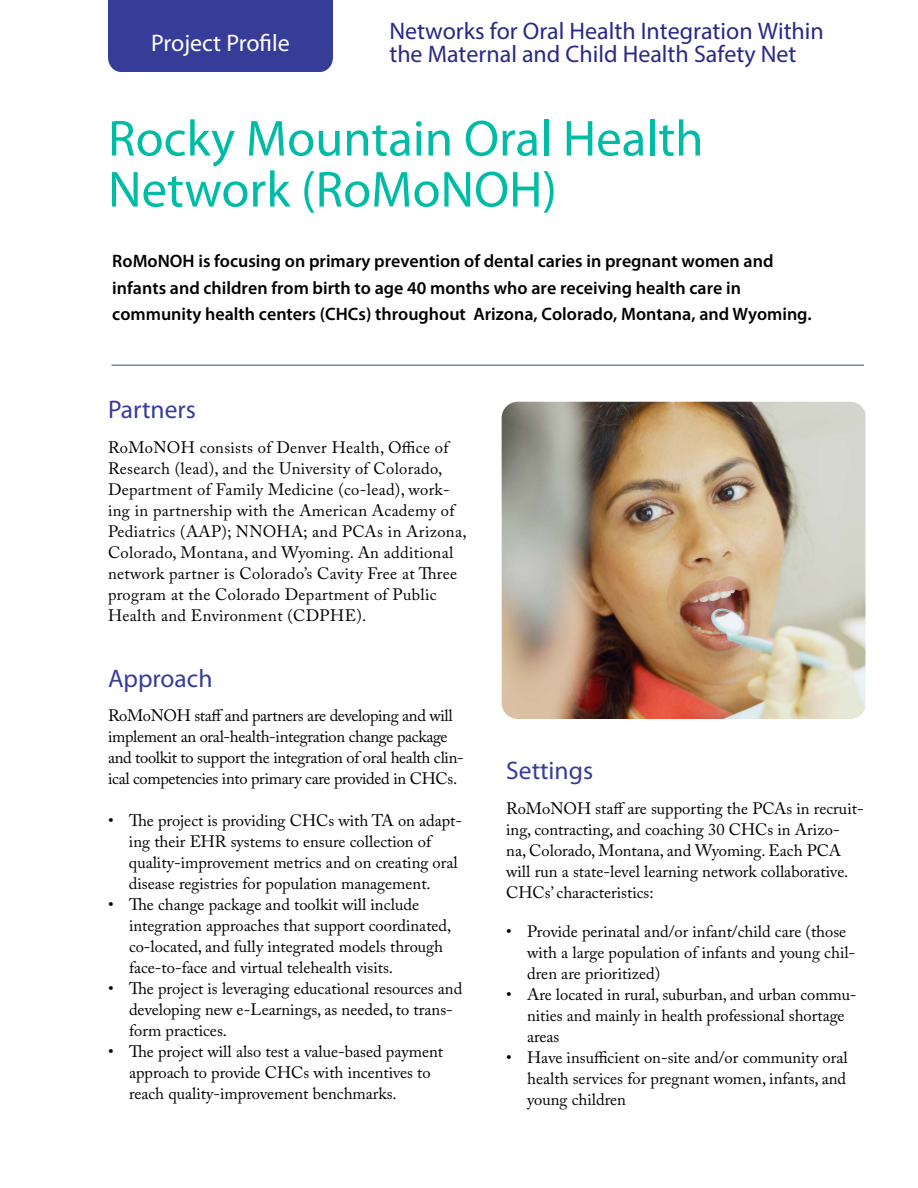
<style>
.page{position:relative;width:918px;height:1188px;background:#fff}
.page>*{position:absolute;margin:0;border:0;box-sizing:border-box;transform-origin:0 0}
.t1{font:51px/51px "Myriad Pro";color:#00bca6}
.t2{font:25.5px "Myriad Pro";color:#363d99}
.t3{font:24px/23px "Myriad Pro";color:#292986}
.t4{font:24px "Myriad Pro";color:#fff}
.t5{font:600 18px/26.5px "Myriad Pro";color:#000}
.Bullet_1{font:16.5px/21px "Adobe Caslon Pro";color:#000}
.Bullet_1-2{font:16.5px/21px "Adobe Caslon Pro";letter-spacing:.02em;color:#000}
.Bullet_1-3{font:16.5px/21px "Adobe Caslon Pro";letter-spacing:-.02em;color:#000}
</style>
<div class="page">
<div style="left:108px;top:0;width:225px;height:72px;background:#363d99"></div>
<hr style="left:112px;top:365px;width:752px;height:1px;background:#363d99">
<img style="left:502px;top:402px;width:363px;height:317px">
<h1 class="t4" style="left:151px;top:28px;width:140px">Project Profile</h1>
<h3 class="t3" style="left:389px;top:19px;width:436px">Networks for Oral Health Integration Within the Maternal and Child Health Safety Net</h3>
<h3 class="t1" style="left:108px;top:112px;width:597px">Rocky Mountain Oral Health<br>Network (RoMoNOH)</h3>
<h3 class="t5" style="left:112px;top:248px;width:701px">RoMoNOH is focusing on primary prevention of dental caries in pregnant women and infants and children from birth to age 40 months who are receiving health care in community health centers (CHCs) throughout Arizona, Colorado, Montana, and Wyoming.</h3>
<h2 class="t2" style="left:108px;top:394px;width:89px">Partners</h2>
<p class="Bullet_1-2" style="left:108px;top:436px;width:360px">RoMoNOH consists of Denver Health, Office of Research (lead), and the University of Colorado, Department of Family Medicine (co-lead), work&shy;ing in partnership with the American Academy of Pediatrics (AAP); NNOHA; and PCAs in Arizona, Colorado, Montana, and Wyoming. An additional network partner is Colorado’s Cavity Free at Three program at the Colorado Department of Public Health and Environment (CDPHE).</p>
<h2 class="t2" style="left:108px;top:662px;width:106px">Approach</h2>
<p class="Bullet_1-3" style="left:108px;top:705px;width:357px">RoMoNOH staff and partners are developing and will implement an oral-health-integration change package and toolkit to support the integration of oral health clin&shy;ical competencies into primary care provided in CHCs.</p>
<p class="Bullet_1" style="left:129px;top:810px;width:335px;text-indent:-21px">• The project is providing CHCs with TA on adapt&shy;ing their EHR systems to ensure collection of quality-improvement metrics and on creating oral disease registries for population management.</p>
<p class="Bullet_1" style="left:129px;top:894px;width:324px;text-indent:-21px">• The change package and toolkit will include integration approaches that support coordinated, co-located, and fully integrated models through face-to-face and virtual telehealth visits.</p>
<p class="Bullet_1" style="left:129px;top:978px;width:335px;text-indent:-21px">• The project is leveraging educational resources and developing new e-Learnings, as needed, to trans&shy;form practices.</p>
<p class="Bullet_1" style="left:129px;top:1041px;width:316px;text-indent:-21px">• The project will also test a value-based payment approach to provide CHCs with incentives to reach quality-improvement benchmarks.</p>
<h2 class="t2" style="left:506px;top:755px;width:88px">Settings</h2>
<p class="Bullet_1" style="left:506px;top:798px;width:359px">RoMoNOH staff are supporting the PCAs in recruit&shy;ing, contracting, and coaching 30 CHCs in Arizo&shy;na, Colorado, Montana, and Wyoming. Each PCA will run a state-level learning network collaborative.<br>CHCs’ characteristics:</p>
<p class="Bullet_1" style="left:527px;top:921px;width:330px;text-indent:-21px">• Provide perinatal and/or infant/child care (those with a large population of infants and young chil&shy;dren are prioritized)</p>
<p class="Bullet_1" style="left:527px;top:984px;width:331px;text-indent:-21px">• Are located in rural, suburban, and urban commu&shy;nities and mainly in health professional shortage areas</p>
<p class="Bullet_1" style="left:527px;top:1047px;width:322px;text-align:justify;text-indent:-21px">• Have insufficient on-site and/or community oral health services for pregnant women, infants, and young children</p>
</div>
